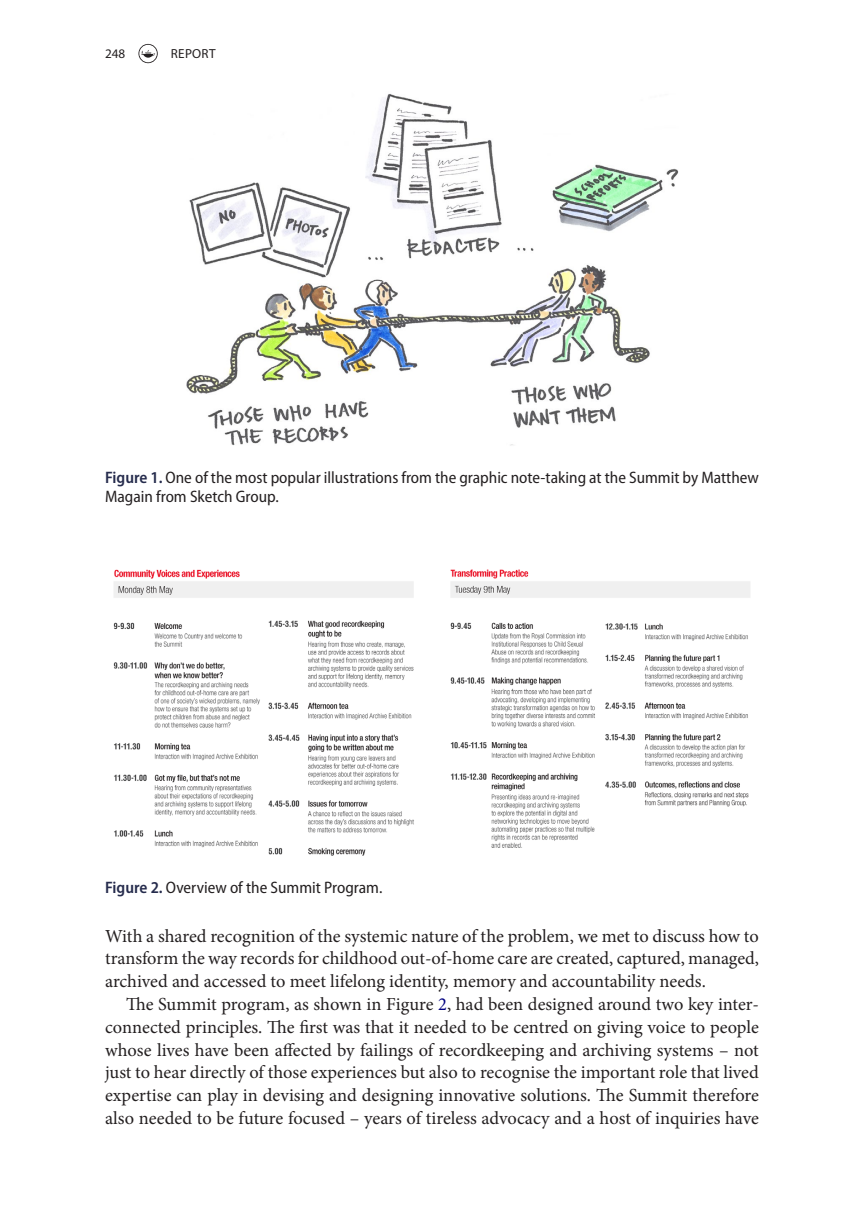
<style>
.page{position:relative;width:864px;height:1231px;background:#fff}
.page>*{position:absolute;margin:0;border:0;box-sizing:border-box;transform-origin:0 0}
.t1{font:18.38px/22.8px "Minion Pro";color:#231f20;text-align:justify}
.t2{font:semi-condensed 16.62px/19.2px "Myriad Pro";color:#231f20}
.t3{font:13.12px "Myriad Pro";letter-spacing:.02em;color:#231f20}
.s1{font-weight:600;color:#262c4d}
.s2{color:#000080}
</style>
<div class="page">
<svg style="left:138px;top:44px;width:20px;height:19px"></svg>
<img style="left:186px;top:94px;width:493px;height:352px">
<img style="left:113px;top:569px;width:637px;height:287px">
<p class="t3" style="left:105px;top:45px;width:22px">248</p>
<p class="t3" style="left:171px;top:45px;width:46px">REPORT</p>
<p class="t2" style="left:105px;top:468px;width:655px"><span class="s1">Figure 1.</span> One of the most popular illustrations from the graphic note-taking at the Summit by Matthew<br>Magain from Sketch Group.</p>
<p class="t2" style="left:105px;top:877px;width:279px"><span class="s1">Figure 2.</span> Overview of the Summit Program.</p>
<p class="t1" style="left:105px;top:924px;width:655px">With a shared recognition of the systemic nature of the problem, we met to discuss how to transform the way records for childhood out-of-home care are created, captured, managed, archived and accessed to meet lifelong identity, memory and accountability needs.</p>
<p class="t1" style="left:105px;top:992px;width:655px;text-indent:21px">The Summit program, as shown in Figure <span class="s2">2</span>, had been designed around two key inter&shy;connected principles. The first was that it needed to be centred on giving voice to people whose lives have been affected by failings of recordkeeping and archiving systems – not just to hear directly of those experiences but also to recognise the important role that lived expertise can play in devising and designing innovative solutions. The Summit therefore also needed to be future focused – years of tireless advocacy and a host of inquiries have</p>
</div>
